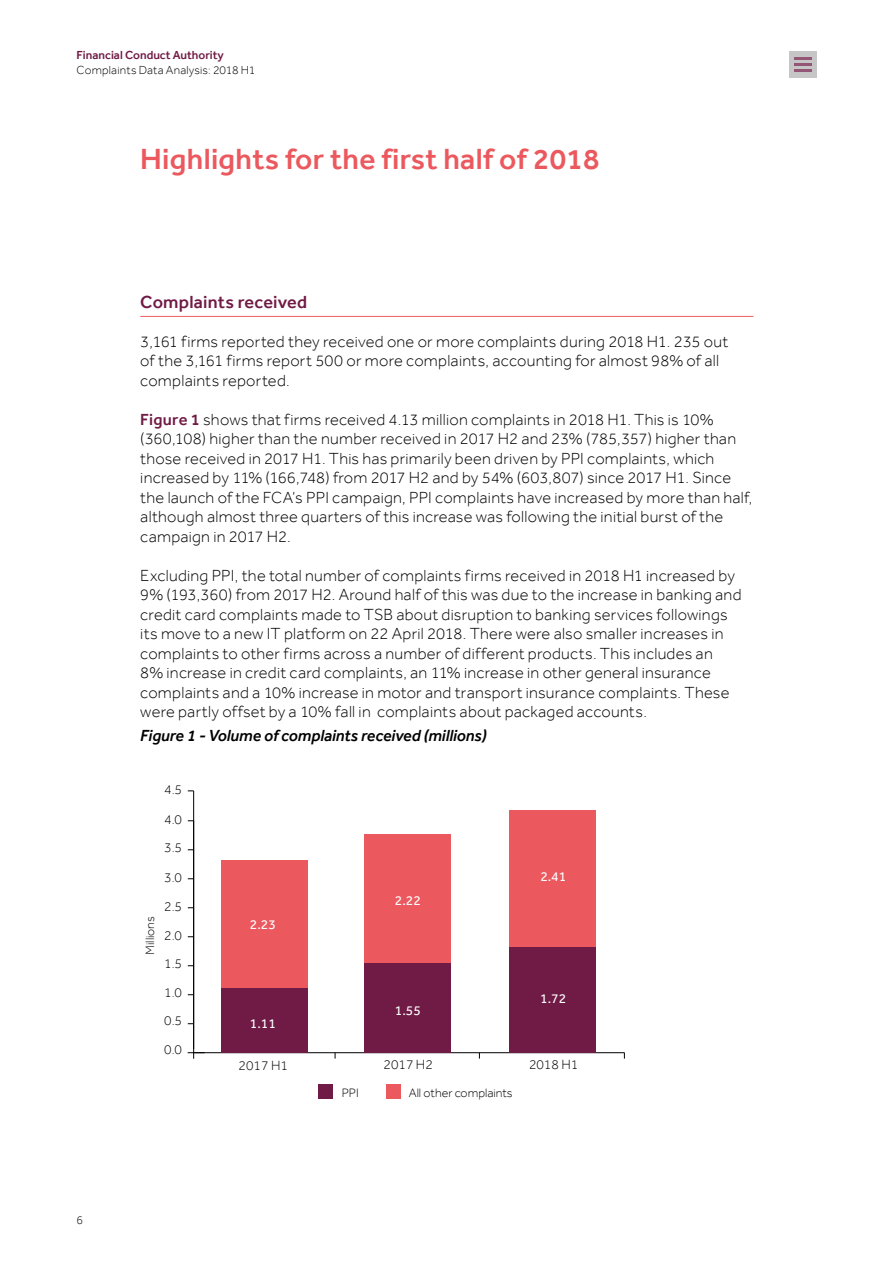
<style>
.page{position:relative;width:893px;height:1263px;background:#fff}
.page>*{position:absolute;margin:0;border:0;box-sizing:border-box;transform-origin:0 0}
.t1{font:500 30px "Effra";letter-spacing:.01em;color:#eb595e}
.t2{font:500 18px "Effra";letter-spacing:.01em;color:#701b45}
.t3{font:300 16.5px/19.5px "Effra";letter-spacing:.015em;color:#000}
.t4{font:italic 500 16.5px "Effra";color:#000}
.t5{font:300 13.65px "Effra";color:#000}
.t6{font:13.65px "Effra";color:#fff}
.t7{font:300 12.45px "Effra";color:#000}
.t8{font:300 12px "Effra";letter-spacing:.015em;color:#000}
.t9{font:500 12px "Effra";color:#701b45}
.s1{font-weight:500;color:#701b45}
</style>
<div class="page">
<hr style="left:140px;top:316px;width:613px;height:1px;background:#eb595e">
<hr style="left:193px;top:821px;width:1px;height:238px;background:#000">
<hr style="left:193px;top:791px;width:1px;height:258px;background:#000">
<hr style="left:188px;top:1052px;width:436px;height:1px;background:#000">
<div style="left:221px;top:860px;width:87px;height:128px;background:#eb595e"></div>
<div style="left:364px;top:835px;width:87px;height:128px;background:#eb595e"></div>
<div style="left:221px;top:988px;width:87px;height:65px;background:#701b45"></div>
<div style="left:364px;top:963px;width:87px;height:90px;background:#701b45"></div>
<div style="left:509px;top:811px;width:87px;height:152px;background:#eb595e"></div>
<div style="left:509px;top:947px;width:87px;height:106px;background:#701b45"></div>
<div style="left:386px;top:1084px;width:14px;height:15px;background:#eb595e"></div>
<div style="left:318px;top:1084px;width:15px;height:15px;background:#701b45"></div>
<div style="left:789px;top:51px;width:27px;height:27px;background:#c6c6c6"></div>
<hr style="left:794px;top:63px;width:17px;height:3px;background:#935674">
<hr style="left:794px;top:69px;width:17px;height:3px;background:#935674">
<svg style="left:794px;top:57px;width:17px;height:2px"></svg>
<p class="t9" style="left:77px;top:48px;width:149px">Financial Conduct Authority</p>
<p class="t8" style="left:77px;top:63px;width:180px">Complaints Data Analysis: 2018 H1</p>
<h1 class="t1" style="left:140px;top:141px;width:461px">Highlights for the first half of 2018</h1>
<p class="t2" style="left:140px;top:291px;width:168px">Complaints received</p>
<p class="t3" style="left:140px;top:331px;width:589px">3,161 firms reported they received one or more complaints during 2018 H1. 235 out of the 3,161 firms report 500 or more complaints, accounting for almost 98% of all complaints reported.</p>
<p class="t3" style="left:140px;top:409px;width:614px"><span class="s1">Figure 1</span> shows that firms received 4.13 million complaints in 2018 H1. This is 10% (360,108) higher than the number received in 2017 H2 and 23% (785,357) higher than those received in 2017 H1. This has primarily been driven by PPI complaints, which increased by 11% (166,748) from 2017 H2 and by 54% (603,807) since 2017 H1. Since the launch of the FCA’s PPI campaign, PPI complaints have increased by more than half, although almost three quarters of this increase was following the initial burst of the campaign in 2017 H2.</p>
<p class="t3" style="left:140px;top:565px;width:603px">Excluding PPI, the total number of complaints firms received in 2018 H1 increased by 9% (193,360) from 2017 H2. Around half of this was due to the increase in banking and credit card complaints made to TSB about disruption to banking services followings its move to a new IT platform on 22 April 2018. There were also smaller increases in complaints to other firms across a number of different products. This includes an<br>8% increase in credit card complaints, an 11% increase in other general insurance complaints and a 10% increase in motor and transport insurance complaints. These were partly offset by a 10% fall in complaints about packaged accounts.</p>
<p class="t4" style="left:140px;top:725px;width:348px">Figure 1 - Volume of complaints received (millions)</p>
<p class="t5" style="left:164px;top:782px;width:19px">4.5</p>
<p class="t5" style="left:164px;top:812px;width:19px">4.0</p>
<p class="t8" style="left:77px;top:1213px;width:8px">6</p>
<p class="t7" style="left:143px;top:955px;width:40px;rotate:-90deg">Millions</p>
<p class="t5" style="left:164px;top:840px;width:19px">3.5</p>
<p class="t5" style="left:164px;top:869px;width:19px">3.0</p>
<p class="t5" style="left:164px;top:898px;width:19px">2.5</p>
<p class="t5" style="left:164px;top:927px;width:19px">2.0</p>
<p class="t5" style="left:164px;top:955px;width:19px">1.5</p>
<p class="t5" style="left:164px;top:984px;width:19px">1.0</p>
<p class="t5" style="left:164px;top:1012px;width:19px">0.5</p>
<p class="t5" style="left:164px;top:1041px;width:19px">0.0</p>
<p class="t6" style="left:250px;top:916px;width:27px">2.23</p>
<p class="t6" style="left:250px;top:1015px;width:27px">1.11</p>
<p class="t6" style="left:395px;top:892px;width:27px">2.22</p>
<p class="t6" style="left:395px;top:1002px;width:27px">1.55</p>
<p class="t6" style="left:540px;top:868px;width:27px">2.41</p>
<p class="t6" style="left:540px;top:990px;width:27px">1.72</p>
<p class="t5" style="left:239px;top:1057px;width:51px">2017 H1</p>
<p class="t5" style="left:384px;top:1057px;width:51px">2017 H2</p>
<p class="t5" style="left:529px;top:1057px;width:51px">2018 H1</p>
<p class="t7" style="left:342px;top:1085px;width:19px">PPI</p>
<p class="t7" style="left:409px;top:1085px;width:106px">All other complaints</p>
</div>
